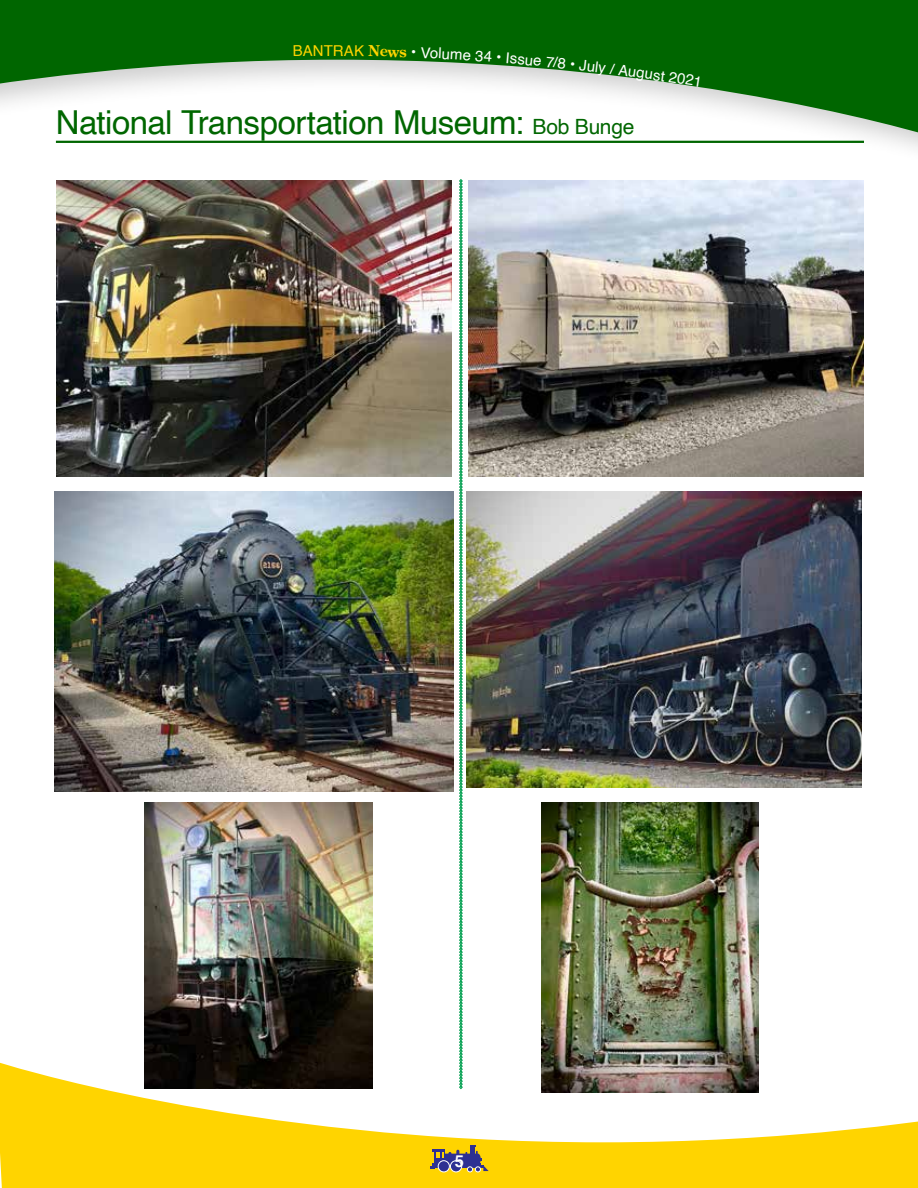
<style>
.page{position:relative;width:918px;height:1188px;background:#fff}
.page>*{position:absolute;margin:0;border:0;box-sizing:border-box;transform-origin:0 0}
.t1{font:33px "Helvetica";letter-spacing:-.02em;color:#060}
.t2{font:700 16.5px "Helvetica";color:#fff}
.t3{font:15px "Helvetica";color:#fff}
.t4{font:15px "Helvetica";color:#ffd400}
.t5{font:700 15px "Century Old Style Std";color:#ffd400}
.s1{font-family:"Helvetica";font-weight:400}
.s2{font-size:21px}
</style>
<div class="page">
<svg style="left:0;top:1061px;width:918px;height:127px;fill:#ffd400"></svg>
<svg style="left:0;top:0;width:918px;height:141px;fill:#060"></svg>
<svg style="left:459px;top:179px;width:4px;height:910px"></svg>
<img style="left:466px;top:492px;width:396px;height:296px">
<div style="left:415px;top:1144px;width:86px;height:44px;background:#ffd400"></div>
<svg style="left:430px;top:1145px;width:59px;height:27px"></svg>
<hr style="left:56px;top:141px;width:808px;height:2px;background:#060">
<img style="left:57px;top:181px;width:394px;height:296px">
<img style="left:54px;top:492px;width:399px;height:299px">
<img style="left:469px;top:181px;width:394px;height:296px">
<img style="left:541px;top:803px;width:218px;height:290px">
<img style="left:144px;top:803px;width:228px;height:286px">
<svg style="left:294px;top:45px;width:19px;height:11px"></svg>
<svg style="left:400px;top:47px;width:31px;height:11px"></svg>
<svg style="left:463px;top:50px;width:29px;height:12px"></svg>
<svg style="left:677px;top:73px;width:23px;height:13px"></svg>
<p class="t4" style="left:313px;top:39px;width:43px">NTRA</p>
<p class="t5" style="left:354px;top:41px;width:47px;rotate:1deg"><span class="s1">K</span> New</p>
<p class="t3" style="left:431px;top:41px;width:34px;rotate:3deg">olum</p>
<p class="t3" style="left:497px;top:45px;width:47px;rotate:5deg">• Issue</p>
<p class="t3" style="left:547px;top:50px;width:31px;rotate:6deg">7/8 •</p>
<p class="t3" style="left:581px;top:53px;width:51px;rotate:7deg">July / A</p>
<p class="t3" style="left:630px;top:59px;width:51px;rotate:8deg">ugust 2</p>
<p class="t1" style="left:56px;top:97px;width:580px">National Transportation Museum: <span class="s2">Bob Bunge</span></p>
<p class="t2" style="left:455px;top:1148px;width:11px">5</p>
</div>
